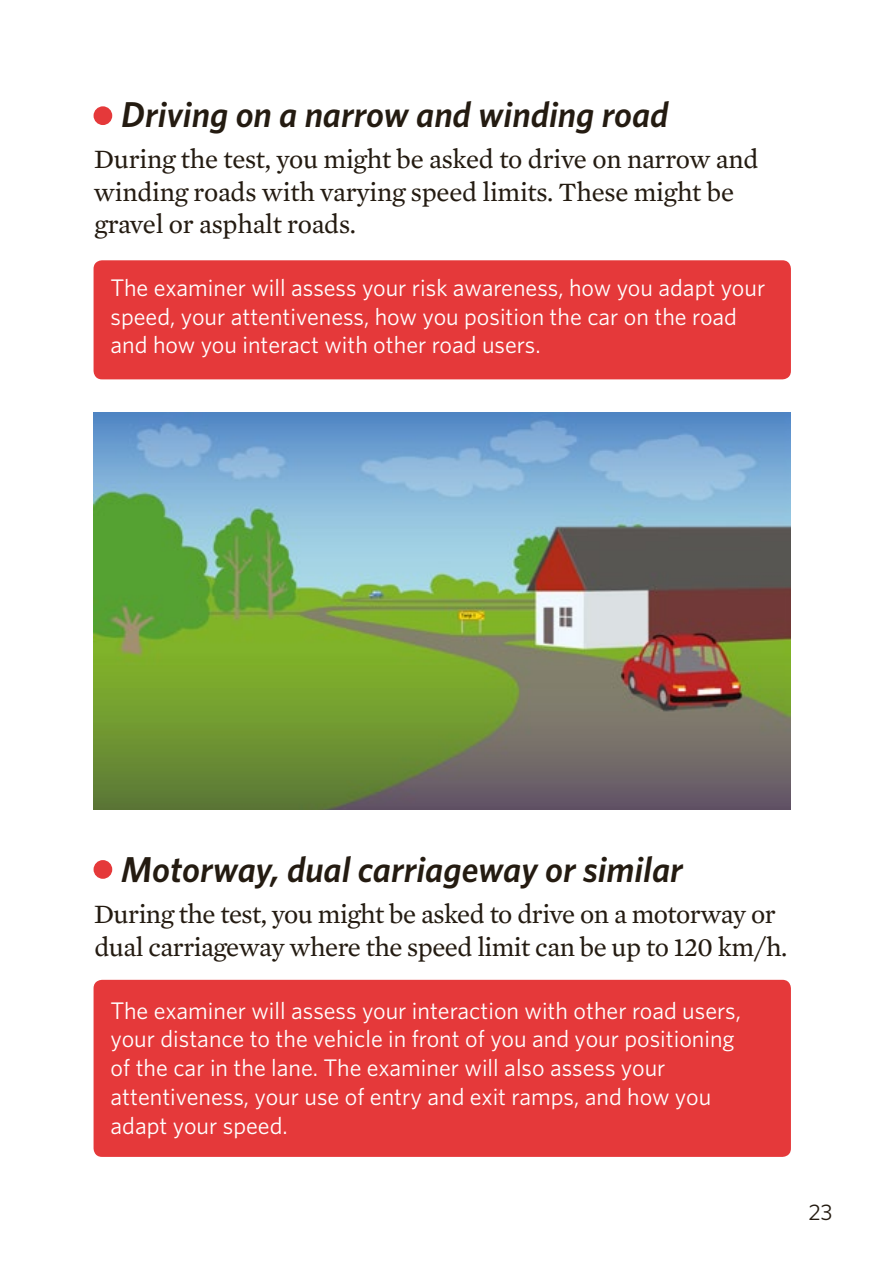
<style>
.page{position:relative;width:893px;height:1276px;background:#fff}
.page>*{position:absolute;margin:0;border:0;box-sizing:border-box;transform-origin:0 0}
.t1{font:italic 600 36px "Whitney";color:#241b11}
.t2{font:27px/32.4px "Mercury Text G2";letter-spacing:-.02em;color:#241b11}
.t3{font:24px/28.8px "Whitney";color:#fff}
.t4{font:22.5px "Whitney";color:#241b11}
</style>
<div class="page">
<div style="left:94px;top:260px;width:697px;height:119px;background:#e5393a;border-radius:9px"></div>
<img style="left:94px;top:413px;width:697px;height:397px">
<div style="left:94px;top:106px;width:18px;height:19px;background:#e5393a;border-radius:50%"></div>
<div style="left:94px;top:980px;width:697px;height:177px;background:#e5393a;border-radius:9px"></div>
<div style="left:94px;top:860px;width:18px;height:19px;background:#e5393a;border-radius:50%"></div>
<h1 class="t1" style="left:121px;top:91px;width:549px">Driving on a narrow and winding road</h1>
<p class="t2" style="left:94px;top:141px;width:666px">During the test, you might be asked to drive on narrow and winding roads with varying speed limits. These might be gravel or asphalt roads.</p>
<p class="t3" style="left:111px;top:272px;width:656px">The examiner will assess your risk awareness, how you adapt your speed, your attentiveness, how you position the car on the road and how you interact with other road users.</p>
<h1 class="t1" style="left:121px;top:846px;width:563px">Motorway, dual carriageway or similar</h1>
<p class="t2" style="left:94px;top:896px;width:695px">During the test, you might be asked to drive on a motorway or dual carriageway where the speed limit can be up to 120 km/h.</p>
<p class="t3" style="left:111px;top:995px;width:632px">The examiner will assess your interaction with other road users, your distance to the vehicle in front of you and your positioning of the car in the lane. The examiner will also assess your attentiveness, your use of entry and exit ramps, and how you adapt your speed.</p>
<p class="t4" style="left:808px;top:1196px;width:26px">23</p>
</div>
